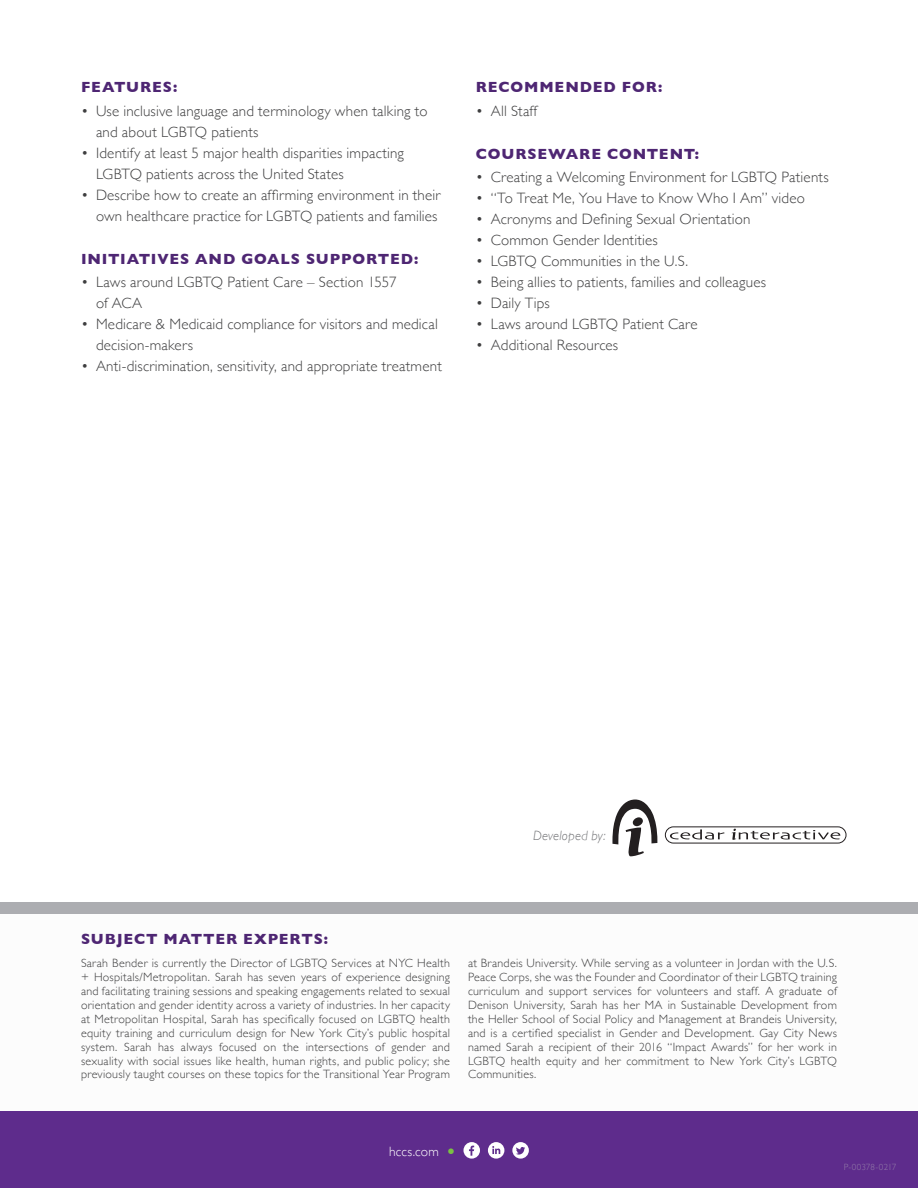
<style>
.page{position:relative;width:918px;height:1188px;background:#fff}
.page>*{position:absolute;margin:0;border:0;box-sizing:border-box;transform-origin:0 0}
.t1{font:300 15px/21px "Gill Sans";letter-spacing:.01em;color:#3e3e3f}
.Impact__Features__an{font:700 15px "Gill Sans";letter-spacing:.055em;color:#4e2673}
.Graphic_Caption___De{font:italic 300 13.5px "Gill Sans";letter-spacing:.01em;color:#737477}
.t2{font:300 13.5px "Gill Sans";letter-spacing:.015em;color:#fff}
.SME___CE_Content{font:300 12px/13.8px "Gill Sans";letter-spacing:.02em;color:#3e3e3f;text-align:justify}
.MB_Item_number_and_d{font:300 9px "Gill Sans";letter-spacing:.01em;color:#947da9}
.s1{font-size:22.5px;color:#7ac142}
</style>
<div class="page">
<div style="left:0;top:902px;width:918px;height:43px;background:#acadb1"></div>
<div style="left:0;top:914px;width:918px;height:266px;background:#fcfcfc"></div>
<div style="left:0;top:1112px;width:918px;height:76px;background:#5e2c8c"></div>
<svg style="left:512px;top:1142px;width:17px;height:17px"></svg>
<svg style="left:488px;top:1142px;width:16px;height:17px"></svg>
<svg style="left:463px;top:1142px;width:17px;height:17px"></svg>
<svg style="left:612px;top:800px;width:45px;height:56px"></svg>
<div style="left:665px;top:827px;width:181px;height:16px;border:1px solid #231f20;border-radius:8px"></div>
<svg style="left:670px;top:829px;width:55px;height:10px"></svg>
<svg style="left:732px;top:829px;width:108px;height:11px"></svg>
<p class="Impact__Features__an" style="left:81px;top:75px;width:98px">FEATURES:</p>
<p class="t1" style="left:96px;top:100px;width:333px;text-indent:-15px">• Use inclusive language and terminology when talking to and about LGBTQ patients</p>
<p class="t1" style="left:96px;top:142px;width:310px;text-indent:-15px">• Identify at least 5 major health disparities impacting<br>LGBTQ patients across the United States</p>
<p class="t1" style="left:81px;top:184px;width:361px;text-align:right">• Describe how to create an affirming environment in their own healthcare practice for LGBTQ patients and families</p>
<p class="Impact__Features__an" style="left:81px;top:247px;width:339px">INITIATIVES AND GOALS SUPPORTED:</p>
<p class="t1" style="left:96px;top:271px;width:302px;text-indent:-15px">• Laws around LGBTQ Patient Care – Section 1557 of ACA</p>
<p class="t1" style="left:96px;top:313px;width:343px;text-indent:-15px">• Medicare &amp; Medicaid compliance for visitors and medical decision-makers</p>
<p class="t1" style="left:81px;top:355px;width:362px">• Anti-discrimination, sensitivity, and appropriate treatment</p>
<p class="Impact__Features__an" style="left:476px;top:75px;width:188px">RECOMMENDED FOR:</p>
<p class="t1" style="left:476px;top:100px;width:63px">• All Staff</p>
<p class="Impact__Features__an" style="left:476px;top:142px;width:225px">COURSEWARE CONTENT:</p>
<p class="t1" style="left:476px;top:166px;width:354px">• Creating a Welcoming Environment for LGBTQ Patients</p>
<p class="t1" style="left:476px;top:187px;width:331px">• “To Treat Me, You Have to Know Who I Am” video</p>
<p class="t1" style="left:476px;top:208px;width:276px">• Acronyms and Defining Sexual Orientation</p>
<p class="t1" style="left:476px;top:229px;width:184px">• Common Gender Identities</p>
<p class="t1" style="left:476px;top:250px;width:214px">• LGBTQ Communities in the U.S.</p>
<p class="t1" style="left:476px;top:271px;width:292px">• Being allies to patients, families and colleagues</p>
<p class="t1" style="left:476px;top:292px;width:75px">• Daily Tips</p>
<p class="t1" style="left:476px;top:313px;width:223px">• Laws around LGBTQ Patient Care</p>
<p class="t1" style="left:476px;top:334px;width:144px">• Additional Resources</p>
<p class="Impact__Features__an" style="left:81px;top:927px;width:249px">SUBJECT MATTER EXPERTS:</p>
<p class="Graphic_Caption___De" style="left:533px;top:828px;width:74px">Developed by:</p>
<p class="SME___CE_Content" style="left:81px;top:956px;width:371px">Sarah Bender is currently the Director of LGBTQ Services at NYC Health + Hospitals/Metropolitan. Sarah has seven years of experience designing and facilitating training sessions and speaking engagements related to sexual orientation and gender identity across a variety of industries. In her capacity at Metropolitan Hospital, Sarah has specifically focused on LGBTQ health equity training and curriculum design for New York City’s public hospital system. Sarah has always focused on the intersections of gender and sexuality with social issues like health, human rights, and public policy; she previously taught courses on these topics for the Transitional Year Program</p>
<p class="SME___CE_Content" style="left:468px;top:956px;width:371px">at Brandeis University. While serving as a volunteer in Jordan with the U.S.<br>Peace Corps, she was the Founder and Coordinator of their LGBTQ training curriculum and support services for volunteers and staff. A graduate of Denison University, Sarah has her MA in Sustainable Development from the Heller School of Social Policy and Management at Brandeis University, and is a certified specialist in Gender and Development. Gay City News named Sarah a recipient of their 2016 “Impact Awards” for her work in LGBTQ health equity and her commitment to New York City’s LGBTQ Communities.</p>
<p class="t2" style="left:389px;top:1140px;width:69px">hccs.com <span class="s1">•</span></p>
<p class="MB_Item_number_and_d" style="left:844px;top:1160px;width:54px">P-00378-0217</p>
</div>
